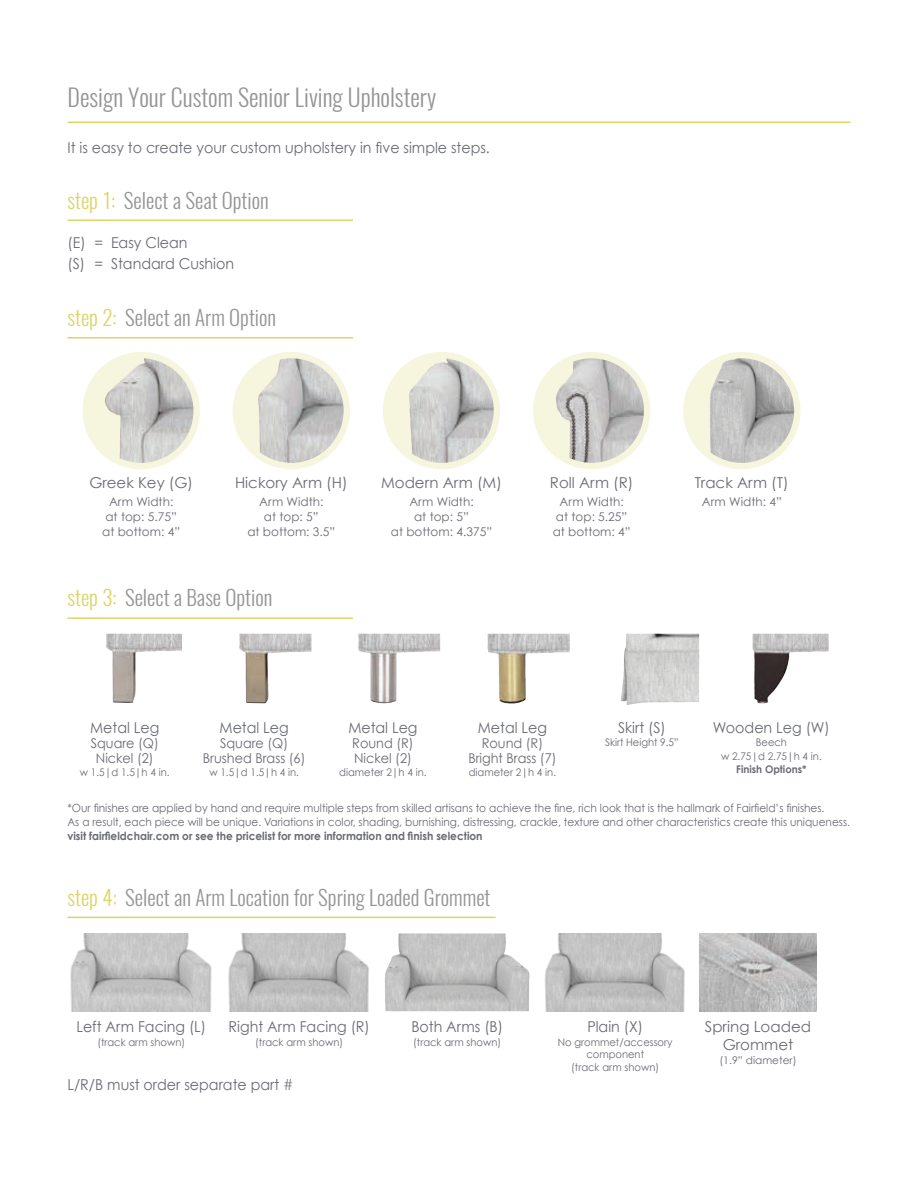
<style>
.page{position:relative;width:918px;height:1188px;background:#fff}
.page>*{position:absolute;margin:0;border:0;box-sizing:border-box;transform-origin:0 0}
.t1{font:300 24px "Oswald";color:#959595}
.t2{font:300 21px "Oswald";color:#959595}
.t3{font:15px/21px "Century Gothic";color:#696b73;scale:.95 1}
.t4{font:15px/18px "Century Gothic";color:#696b73;text-align:center}
.t5{font:13.5px/15px "Century Gothic";color:#696b73;text-align:center;scale:.95 1}
.t6{font:12px/15px "Century Gothic";color:#696b73;text-align:center}
.t7{font:11.25px/14.2px "Century Gothic";color:#696b73;scale:.94 1}
.t8{font:700 11.25px "Century Gothic";color:#696b73;scale:.94 1}
.t9{font:10.5px/12px "Century Gothic";color:#696b73;text-align:center;scale:.95 1}
.t10{font:10.5px "Century Gothic";color:#696b73}
.t11{font:700 10.5px "Century Gothic";color:#696b73;scale:.95 1}
.s1{color:#dcd567}
</style>
<div class="page">
<hr style="left:68px;top:122px;width:783px;height:1px;background:#dcd567">
<hr style="left:68px;top:220px;width:285px;height:1px;background:#dcd567">
<hr style="left:68px;top:337px;width:285px;height:1px;background:#dcd567">
<div style="left:83px;top:352px;width:117px;height:117px;background:#f6f5dd;border-radius:50%"></div>
<img style="left:104px;top:358px;width:89px;height:105px">
<div style="left:233px;top:352px;width:117px;height:117px;background:#f6f5dd;border-radius:50%"></div>
<img style="left:258px;top:358px;width:86px;height:105px">
<div style="left:383px;top:352px;width:117px;height:117px;background:#f6f5dd;border-radius:50%"></div>
<img style="left:409px;top:359px;width:85px;height:104px">
<div style="left:533px;top:352px;width:117px;height:117px;background:#f6f5dd;border-radius:50%"></div>
<img style="left:555px;top:358px;width:89px;height:105px">
<div style="left:683px;top:352px;width:118px;height:117px;background:#f6f5dd;border-radius:50%"></div>
<img style="left:709px;top:358px;width:85px;height:105px">
<hr style="left:68px;top:617px;width:285px;height:2px;background:#dcd567">
<hr style="left:68px;top:917px;width:428px;height:1px;background:#dcd567">
<img style="left:70px;top:933px;width:142px;height:78px">
<img style="left:228px;top:933px;width:141px;height:78px">
<img style="left:385px;top:933px;width:145px;height:78px">
<img style="left:699px;top:933px;width:118px;height:78px">
<img style="left:544px;top:933px;width:141px;height:78px">
<img style="left:106px;top:634px;width:76px;height:69px">
<img style="left:239px;top:634px;width:72px;height:70px">
<img style="left:358px;top:634px;width:82px;height:70px">
<img style="left:487px;top:634px;width:83px;height:70px">
<img style="left:621px;top:634px;width:78px;height:71px">
<img style="left:752px;top:634px;width:77px;height:70px">
<h1 class="t1" style="left:68px;top:81px;width:370px">Design Your Custom Senior Living Upholstery</h1>
<h3 class="t3" style="left:68px;top:137px;width:446px">It is easy to create your custom upholstery in five simple steps.</h3>
<h2 class="t2" style="left:68px;top:186px;width:203px"><span class="s1">step 1:</span> Select a Seat Option</h2>
<h3 class="t3" style="left:68px;top:232px;width:177px">(E) = Easy Clean<br>(S) = Standard Cushion</h3>
<h2 class="t2" style="left:68px;top:304px;width:210px"><span class="s1">step 2:</span> Select an Arm Option</h2>
<h3 class="t4" style="left:89px;top:473px;width:105px">Greek Key (G)</h3>
<p class="t6" style="left:102px;top:494px;width:79px">Arm Width: at top: 5.75” at bottom: 4”</p>
<h3 class="t4" style="left:235px;top:473px;width:114px">Hickory Arm (H)</h3>
<p class="t6" style="left:247px;top:494px;width:89px">Arm Width:<br>at top: 5”<br>at bottom: 3.5”</p>
<h2 class="t2" style="left:68px;top:584px;width:206px"><span class="s1">step 3:</span> Select a Base Option</h2>
<h3 class="t4" style="left:381px;top:473px;width:122px">Modern Arm (M)</h3>
<p class="t6" style="left:391px;top:494px;width:103px">Arm Width:<br>at top: 5”<br>at bottom: 4.375”</p>
<h3 class="t4" style="left:550px;top:473px;width:85px">Roll Arm (R)</h3>
<p class="t6" style="left:553px;top:494px;width:79px">Arm Width: at top: 5.25” at bottom: 4”</p>
<h3 class="t4" style="left:695px;top:473px;width:95px">Track Arm (T)</h3>
<p class="t6" style="left:702px;top:494px;width:82px">Arm Width: 4”</p>
<h3 class="t3" style="left:90px;top:716px;width:74px">Metal Leg</h3>
<p class="t5" style="left:91px;top:735px;width:73px">Square (Q)<br>Nickel (2)</p>
<p class="t9" style="left:80px;top:766px;width:96px">w 1.5|d 1.5|h 4 in.</p>
<h3 class="t3" style="left:220px;top:716px;width:74px">Metal Leg</h3>
<p class="t5" style="left:203px;top:735px;width:109px">Square (Q)<br>Brushed Brass (6)</p>
<p class="t9" style="left:209px;top:766px;width:96px">w 1.5|d 1.5|h 4 in.</p>
<h3 class="t3" style="left:348px;top:716px;width:74px">Metal Leg</h3>
<p class="t5" style="left:352px;top:735px;width:66px;text-align:left">Round (R)<br>Nickel (2)</p>
<p class="t9" style="left:339px;top:766px;width:93px">diameter 2|h 4 in.</p>
<h3 class="t3" style="left:478px;top:716px;width:74px">Metal Leg</h3>
<p class="t5" style="left:468px;top:735px;width:94px">Round (R)<br>Bright Brass (7)</p>
<p class="t9" style="left:469px;top:766px;width:93px">diameter 2|h 4 in.</p>
<h3 class="t3" style="left:618px;top:716px;width:52px">Skirt (S)</h3>
<p class="t9" style="left:605px;top:736px;width:79px">Skirt Height 9.5”</p>
<h3 class="t3" style="left:713px;top:716px;width:125px">Wooden Leg (W)</h3>
<p class="t9" style="left:721px;top:735px;width:108px;line-height:13.5px">Beech<br>w 2.75|d 2.75|h 4 in.</p>
<p class="t11" style="left:736px;top:763px;width:75px">Finish Options*</p>
<p class="t7" style="left:67px;top:801px;width:834px">*Our finishes are applied by hand and require multiple steps from skilled artisans to achieve the fine, rich look that is the hallmark of Fairfield’s finishes.<br>As a result, each piece will be unique. Variations in color, shading, burnishing, distressing, crackle, texture and other characteristics create this uniqueness.</p>
<p class="t8" style="left:67px;top:829px;width:443px">visit fairfieldchair.com or see the pricelist for more information and finish selection</p>
<h2 class="t2" style="left:68px;top:883px;width:425px"><span class="s1">step 4:</span> Select an Arm Location for Spring Loaded Grommet</h2>
<h3 class="t3" style="left:76px;top:1016px;width:138px">Left Arm Facing (L)</h3>
<p class="t9" style="left:97px;top:1036px;width:94px">(track arm shown)</p>
<h3 class="t3" style="left:229px;top:1016px;width:150px">Right Arm Facing (R)</h3>
<p class="t9" style="left:255px;top:1036px;width:94px">(track arm shown)</p>
<h3 class="t3" style="left:68px;top:1074px;width:239px">L/R/B must order separate part #</h3>
<h3 class="t3" style="left:411px;top:1016px;width:98px">Both Arms (B)</h3>
<p class="t9" style="left:413px;top:1036px;width:94px">(track arm shown)</p>
<h3 class="t3" style="left:587px;top:1016px;width:60px">Plain (X)</h3>
<p class="t9" style="left:558px;top:1036px;width:122px">No grommet/accessory component</p>
<p class="t9" style="left:571px;top:1061px;width:94px">(track arm shown)</p>
<h3 class="t4" style="left:705px;top:1018px;width:108px">Spring Loaded<br>Grommet</h3>
<p class="t10" style="left:719px;top:1054px;width:79px">(1.9” diameter)</p>
</div>
